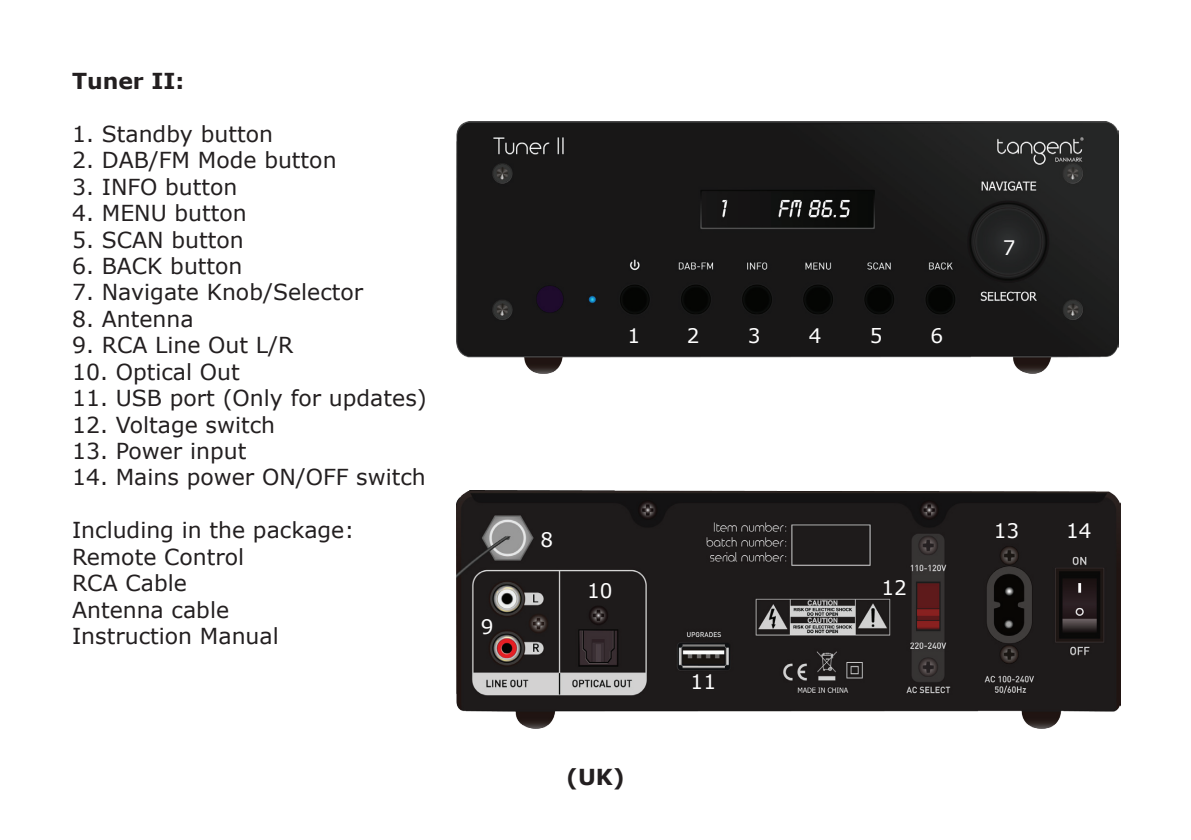
<style>
.page{position:relative;width:1191px;height:840px;background:#fff}
.page>*{position:absolute;margin:0;border:0;box-sizing:border-box;transform-origin:0 0}
.t1{font:22px/26.4px "Verdana";color:#231f20}
.t2{font:700 22px "Verdana";color:#231f20}
.t3{font:20.2px "Verdana";color:#fff}
.t4{font:20px "Verdana";color:#fff}
</style>
<div class="page">
<img style="left:456px;top:122px;width:663px;height:251px">
<img style="left:456px;top:490px;width:664px;height:237px">
<p class="t2" style="left:72px;top:65px;width:114px">Tuner II:</p>
<p class="t1" style="left:72px;top:120px;width:202px">1. Standby button</p>
<p class="t1" style="left:72px;top:147px;width:266px">2. DAB/FM Mode button</p>
<p class="t1" style="left:72px;top:173px;width:167px">3. INFO button</p>
<p class="t1" style="left:72px;top:199px;width:176px">4. MENU button</p>
<p class="t1" style="left:72px;top:226px;width:173px">5. SCAN button</p>
<p class="t1" style="left:72px;top:252px;width:172px">6. BACK button</p>
<p class="t1" style="left:72px;top:279px;width:293px">7. Navigate Knob/Selector</p>
<p class="t1" style="left:72px;top:305px;width:123px">8. Antenna</p>
<p class="t1" style="left:72px;top:331px;width:223px">9. RCA Line Out L/R</p>
<p class="t1" style="left:72px;top:358px;width:169px">10. Optical Out</p>
<p class="t1" style="left:72px;top:384px;width:356px">11. USB port (Only for updates)</p>
<p class="t1" style="left:72px;top:411px;width:205px">12. Voltage switch</p>
<p class="t1" style="left:72px;top:437px;width:176px">13. Power input</p>
<p class="t1" style="left:72px;top:463px;width:355px">14. Mains power ON/OFF switch</p>
<p class="t1" style="left:72px;top:516px;width:284px">Including in the package:<br>Remote Control<br>RCA Cable<br>Antenna cable<br>Instruction Manual</p>
<p class="t4" style="left:627px;top:321px;width:14px">1</p>
<p class="t4" style="left:687px;top:321px;width:14px">2</p>
<p class="t4" style="left:748px;top:321px;width:14px">3</p>
<p class="t4" style="left:808px;top:321px;width:14px">4</p>
<p class="t4" style="left:869px;top:321px;width:14px">5</p>
<p class="t4" style="left:930px;top:321px;width:14px">6</p>
<p class="t4" style="left:1003px;top:234px;width:14px">7</p>
<p class="t4" style="left:481px;top:613px;width:14px">9</p>
<p class="t4" style="left:540px;top:525px;width:14px">8</p>
<p class="t4" style="left:587px;top:577px;width:27px">10</p>
<p class="t3" style="left:595px;top:590px;width:14px">9</p>
<p class="t2" style="left:566px;top:760px;width:60px">(UK)</p>
<p class="t4" style="left:690px;top:667px;width:27px">11</p>
<p class="t4" style="left:881px;top:574px;width:27px">12</p>
<p class="t4" style="left:993px;top:516px;width:27px">13</p>
<p class="t4" style="left:1066px;top:516px;width:27px">14</p>
</div>
